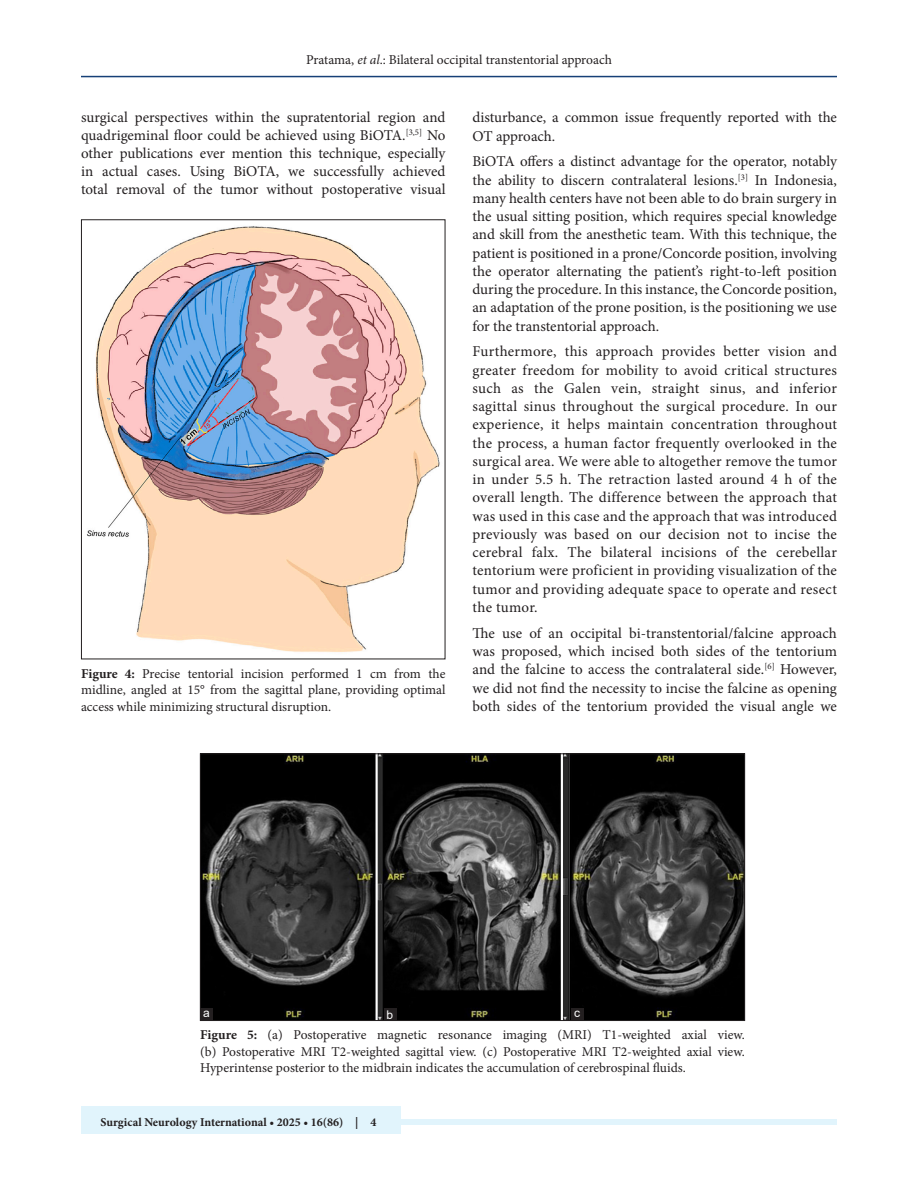
<style>
.page{position:relative;width:918px;height:1188px;background:#fff}
.page>*{position:absolute;margin:0;border:0;box-sizing:border-box;transform-origin:0 0}
.TX{font:15px/18.3px "Minion Pro";color:#231f20;text-align:justify}
.FGC{font:13.5px/16.5px "Minion Pro";color:#231f20;text-align:justify}
.t1{font:700 12px "Minion Pro";color:#231f20}
.LABEL{font:12px "Arial";color:#fff}
.s1{font-style:italic}
.s2{font-weight:700}
</style>
<div class="page">
<hr style="left:81px;top:76px;width:756px;height:1px;background:#164077">
<div style="left:81px;top:1119px;width:756px;height:6px;background:#e1f4fc"></div>
<div style="left:81px;top:1106px;width:319px;height:28px;background:#e1f4fc"></div>
<img style="left:202px;top:756px;width:541px;height:263px">
<div style="left:200px;top:754px;width:545px;height:267px;border:1px solid #231f20"></div>
<div style="left:571px;top:1008px;width:13px;height:13px;background:#231f20"></div>
<div style="left:384px;top:1008px;width:12px;height:13px;background:#231f20"></div>
<div style="left:200px;top:1008px;width:13px;height:13px;background:#231f20"></div>
<img style="left:87px;top:226px;width:353px;height:426px">
<p class="FGC" style="left:306px;top:51px;width:307px">Pratama, <span class="s1">et al</span>.: Bilateral occipital transtentorial approach</p>
<p class="TX" style="left:81px;top:109px;width:366px">surgical perspectives within the supratentorial region and quadrigeminal floor could be achieved using BiOTA.<sup>[3,5]</sup> No other publications ever mention this technique, especially in actual cases. Using BiOTA, we successfully achieved total removal of the tumor without postoperative visual</p>
<p class="TX" style="left:472px;top:108px;width:366px">disturbance, a common issue frequently reported with the<br>OT approach.</p>
<p class="TX" style="left:472px;top:152px;width:366px">BiOTA offers a distinct advantage for the operator, notably the ability to discern contralateral lesions.<sup>[3]</sup> In Indonesia, many health centers have not been able to do brain surgery in the usual sitting position, which requires special knowledge and skill from the anesthetic team. With this technique, the patient is positioned in a prone/Concorde position, involving the operator alternating the patient’s right-to-left position during the procedure. In this instance, the Concorde position, an adaptation of the prone position, is the positioning we use for the transtentorial approach.</p>
<p class="TX" style="left:472px;top:343px;width:366px">Furthermore, this approach provides better vision and greater freedom for mobility to avoid critical structures such as the Galen vein, straight sinus, and inferior sagittal sinus throughout the surgical procedure. In our experience, it helps maintain concentration throughout the process, a human factor frequently overlooked in the surgical area. We were able to altogether remove the tumor in under 5.5 h. The retraction lasted around 4 h of the overall length. The difference between the approach that was used in this case and the approach that was introduced previously was based on our decision not to incise the cerebral falx. The bilateral incisions of the cerebellar tentorium were proficient in providing visualization of the tumor and providing adequate space to operate and resect the tumor.</p>
<p class="TX" style="left:472px;top:624px;width:366px">The use of an occipital bi-transtentorial/falcine approach was proposed, which incised both sides of the tentorium and the falcine to access the contralateral side.<sup>[6]</sup> However, we did not find the necessity to incise the falcine as opening both sides of the tentorium provided the visual angle we</p>
<p class="FGC" style="left:81px;top:665px;width:366px"><span class="s2">Figure 4:</span> Precise tentorial incision performed 1 cm from the midline, angled at 15° from the sagittal plane, providing optimal access while minimizing structural disruption.</p>
<p class="LABEL" style="left:203px;top:1005px;width:8px">a</p>
<p class="LABEL" style="left:387px;top:1006px;width:8px">b</p>
<p class="LABEL" style="left:574px;top:1005px;width:7px">c</p>
<p class="FGC" style="left:200px;top:1027px;width:546px"><span class="s2">Figure 5:</span> (a) Postoperative magnetic resonance imaging (MRI) T1-weighted axial view. (b) Postoperative MRI T2-weighted sagittal view. (c) Postoperative MRI T2-weighted axial view.<br>Hyperintense posterior to the midbrain indicates the accumulation of cerebrospinal fluids.</p>
<p class="t1" style="left:100px;top:1113px;width:278px">Surgical Neurology International • 2025 • 16(86) | 4</p>
</div>
